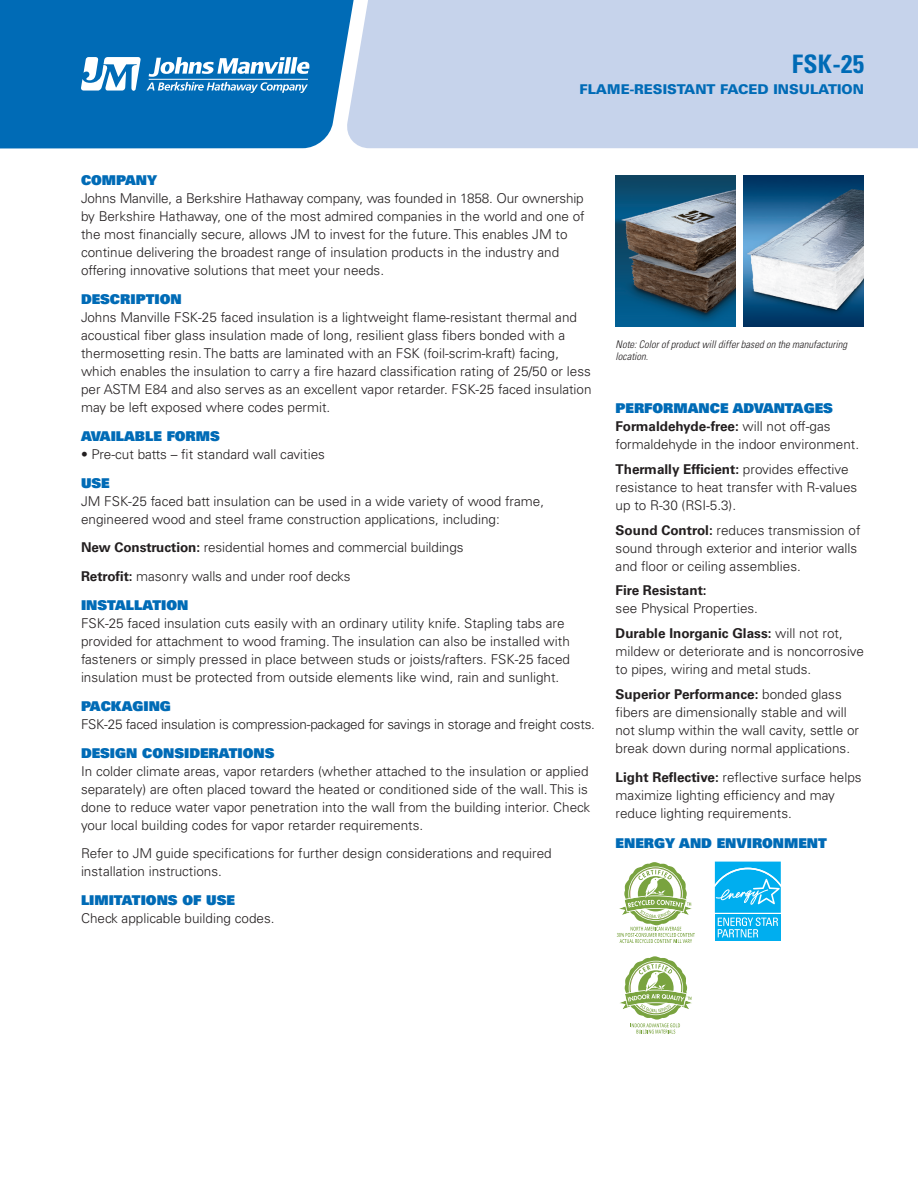
<style>
.page{position:relative;width:918px;height:1188px;background:#fff}
.page>*{position:absolute;margin:0;border:0;box-sizing:border-box;transform-origin:0 0}
.t1{font:700 condensed 25.5px "Univers LT Std";color:#006bb6}
.t2{font:300 13.5px/18px "Univers LT Std";color:#231f20}
.t3{font:13.5px "Univers LT Std X Black";color:#006bb6}
.t4{font:900 13.5px "Univers LT Std";color:#006bb6}
.t5{font:700 13.5px "Univers LT Std";color:#231f20}
.t6{font:italic 300 condensed 10.5px/12px "Univers LT Std";color:#231f20}
.s1{font-weight:700}
.s2{font-family:"Univers LT Std X Black";font-weight:400;color:#006bb6}
</style>
<div class="page">
<svg style="left:714px;top:861px;width:67px;height:80px;background:#2ebcf1"></svg>
<svg style="left:616px;top:862px;width:79px;height:81px"></svg>
<svg style="left:620px;top:956px;width:72px;height:78px"></svg>
<div style="left:0;top:0;width:346px;height:149px;background:#006bb6"></div>
<div style="left:346px;top:0;width:572px;height:148px;background:#c6d3eb"></div>
<svg style="left:81px;top:57px;width:228px;height:36px"></svg>
<hr style="left:149px;top:79px;width:159px;height:1px;background:#fff">
<img style="left:615px;top:176px;width:121px;height:150px">
<img style="left:744px;top:176px;width:120px;height:150px">
<p class="t1" style="left:792px;top:49px;width:74px">FSK-25</p>
<p class="t4" style="left:579px;top:81px;width:286px">FLAME-RESISTANT FACED INSULATION</p>
<p class="t3" style="left:81px;top:172px;width:78px">COMPANY</p>
<p class="t2" style="left:81px;top:190px;width:505px">Johns Manville, a Berkshire Hathaway company, was founded in 1858. Our ownership by Berkshire Hathaway, one of the most admired companies in the world and one of the most financially secure, allows JM to invest for the future. This enables JM to continue delivering the broadest range of insulation products in the industry and offering innovative solutions that meet your needs.</p>
<p class="t3" style="left:81px;top:290px;width:102px">DESCRIPTION</p>
<p class="t2" style="left:81px;top:308px;width:512px">Johns Manville FSK-25 faced insulation is a lightweight flame-resistant thermal and acoustical fiber glass insulation made of long, resilient glass fibers bonded with a thermosetting resin. The batts are laminated with an FSK (foil-scrim-kraft) facing, which enables the insulation to carry a fire hazard classification rating of 25/50 or less per ASTM E84 and also serves as an excellent vapor retarder. FSK-25 faced insulation may be left exposed where codes permit.</p>
<p class="t3" style="left:81px;top:427px;width:140px">AVAILABLE FORMS</p>
<p class="t2" style="left:81px;top:445px;width:246px">• Pre-cut batts – fit standard wall cavities</p>
<p class="t3" style="left:81px;top:474px;width:30px">USE</p>
<p class="t2" style="left:81px;top:492px;width:465px">JM FSK-25 faced batt insulation can be used in a wide variety of wood frame, engineered wood and steel frame construction applications, including:</p>
<p class="t2" style="left:81px;top:539px;width:384px"><span class="s1">New Construction:</span> residential homes and commercial buildings</p>
<p class="t2" style="left:81px;top:568px;width:271px"><span class="s1">Retrofit:</span> masonry walls and under roof decks</p>
<p class="t3" style="left:81px;top:596px;width:109px">INSTALLATION</p>
<p class="t2" style="left:81px;top:614px;width:491px">FSK-25 faced insulation cuts easily with an ordinary utility knife. Stapling tabs are provided for attachment to wood framing. The insulation can also be installed with fasteners or simply pressed in place between studs or joists/rafters. FSK-25 faced insulation must be protected from outside elements like wind, rain and sunlight.</p>
<p class="t3" style="left:81px;top:697px;width:91px">PACKAGING</p>
<p class="t2" style="left:81px;top:715px;width:515px">FSK-25 faced insulation is compression-packaged for savings in storage and freight costs.</p>
<p class="t3" style="left:81px;top:744px;width:195px">DESIGN CONSIDERATIONS</p>
<p class="t2" style="left:81px;top:762px;width:511px">In colder climate areas, vapor retarders (whether attached to the insulation or applied separately) are often placed toward the heated or conditioned side of the wall. This is done to reduce water vapor penetration into the wall from the building interior. Check your local building codes for vapor retarder requirements.</p>
<p class="t2" style="left:81px;top:845px;width:472px">Refer to JM guide specifications for further design considerations and required installation instructions.</p>
<p class="t2" style="left:81px;top:892px;width:195px"><span class="s2">LIMITATIONS OF USE<br></span>Check applicable building codes.</p>
<p class="t6" style="left:616px;top:339px;width:233px">Note: Color of product will differ based on the manufacturing location.</p>
<p class="t3" style="left:616px;top:399px;width:219px">PERFORMANCE ADVANTAGES</p>
<p class="t2" style="left:616px;top:417px;width:245px"><span class="s1">Formaldehyde-free:</span> will not off-gas formaldehyde in the indoor environment.</p>
<p class="t2" style="left:616px;top:460px;width:243px"><span class="s1">Thermally Efficient:</span> provides effective resistance to heat transfer with R-values up to R-30 (RSI-5.3).</p>
<p class="t2" style="left:616px;top:521px;width:246px"><span class="s1">Sound Control:</span> reduces transmission of sound through exterior and interior walls and floor or ceiling assemblies.</p>
<p class="t5" style="left:616px;top:583px;width:93px">Fire Resistant:</p>
<p class="t2" style="left:616px;top:600px;width:144px">see Physical Properties.</p>
<p class="t2" style="left:616px;top:624px;width:250px"><span class="s1">Durable Inorganic Glass:</span> will not rot, mildew or deteriorate and is noncorrosive to pipes, wiring and metal studs.</p>
<p class="t2" style="left:616px;top:685px;width:245px"><span class="s1">Superior Performance:</span> bonded glass fibers are dimensionally stable and will not slump within the wall cavity, settle or break down during normal applications.</p>
<p class="t2" style="left:616px;top:768px;width:248px"><span class="s1">Light Reflective:</span> reflective surface helps maximize lighting efficiency and may reduce lighting requirements.</p>
<p class="t3" style="left:616px;top:834px;width:213px">ENERGY AND ENVIRONMENT</p>
</div>
